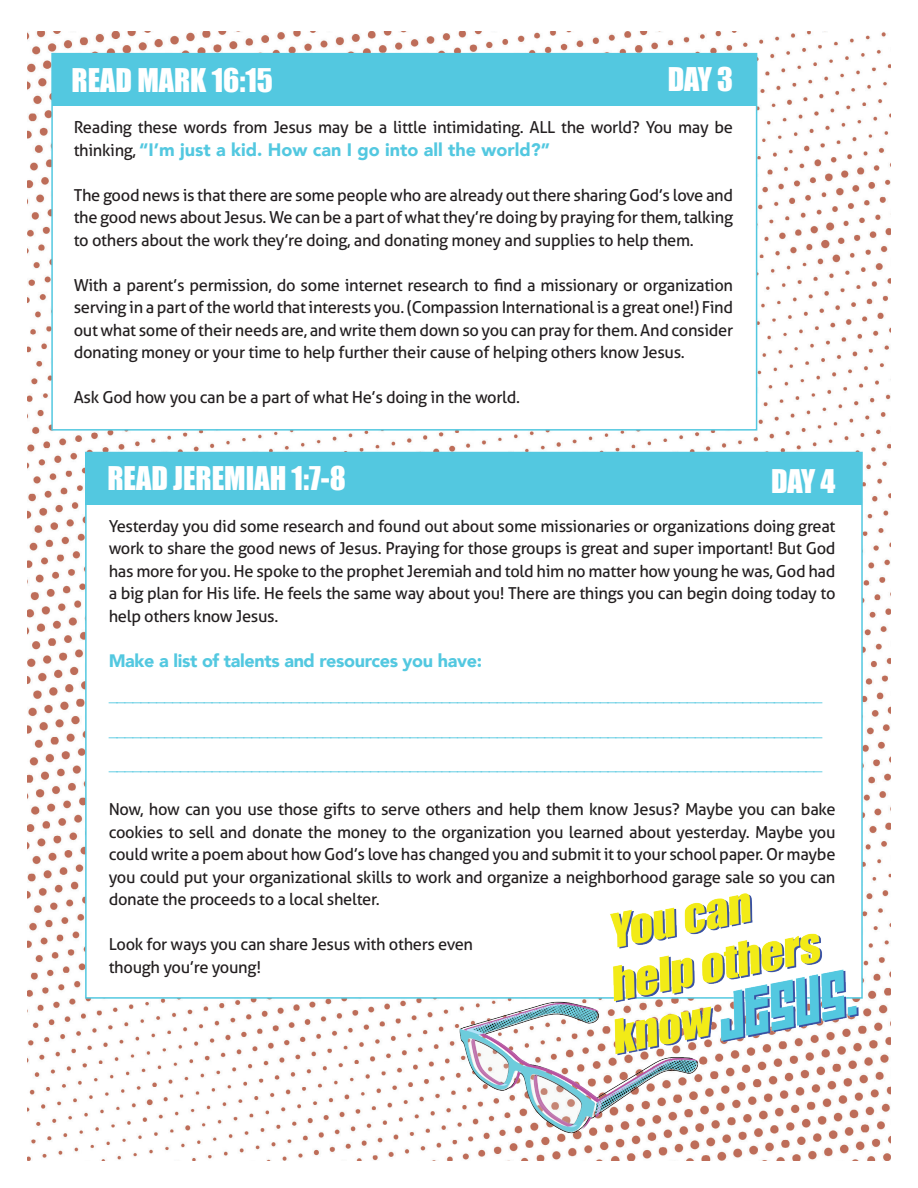
<style>
.page{position:relative;width:918px;height:1188px;background:#fff}
.page>*{position:absolute;margin:0;border:0;box-sizing:border-box;transform-origin:0 0}
.t1{font:30px "Impact";color:#fff}
.t2{font:900 18px "Avenir";letter-spacing:-.02em;color:#53c8e0}
.t3{font:900 18px "Avenir";color:#53c8e0}
.t4{font:16.5px/22.5px "Aller";letter-spacing:-.02em;color:#231f20;text-align:justify}
.s1{font-family:"Aller";font-weight:400;font-size:16.5px;color:#231f20}
</style>
<div class="page">
<img style="left:27px;top:31px;width:864px;height:1130px">
<div style="left:51px;top:53px;width:706px;height:378px;background:#fff;border:2px solid #53c8e0"></div>
<div style="left:52px;top:54px;width:705px;height:52px;background:#53c8e0"></div>
<div style="left:85px;top:452px;width:778px;height:547px;background:#fff;border:2px solid #53c8e0"></div>
<div style="left:86px;top:453px;width:776px;height:52px;background:#53c8e0"></div>
<img style="left:441px;top:877px;width:425px;height:284px">
<p class="t1" style="left:72px;top:56px;width:203px">READ MARK 16:15</p>
<p class="t1" style="left:668px;top:56px;width:67px">DAY 3</p>
<p class="t4" style="left:74px;top:116px;width:661px">Reading these words from Jesus may be a little intimidating. ALL the world? You may be</p>
<p class="t3" style="left:74px;top:134px;width:478px"><span class="s1">thinking,</span> “I’m just a kid. How can I go into all the world?”</p>
<p class="t4" style="left:74px;top:183px;width:661px">The good news is that there are some people who are already out there sharing God’s love and the good news about Jesus. We can be a part of what they’re doing by praying for them, talking to others about the work they’re doing, and donating money and supplies to help them.</p>
<p class="t4" style="left:74px;top:273px;width:661px">With a parent’s permission, do some internet research to find a missionary or organization serving in a part of the world that interests you. (Compassion International is a great one!) Find out what some of their needs are, and write them down so you can pray for them. And consider donating money or your time to help further their cause of helping others know Jesus.</p>
<p class="t4" style="left:74px;top:386px;width:448px">Ask God how you can be a part of what He’s doing in the world.</p>
<p class="t1" style="left:107px;top:455px;width:240px">READ JEREMIAH 1:7-8</p>
<p class="t1" style="left:771px;top:458px;width:66px">DAY 4</p>
<p class="t4" style="left:109px;top:515px;width:728px">Yesterday you did some research and found out about some missionaries or organizations doing great work to share the good news of Jesus. Praying for those groups is great and super important! But God has more for you. He spoke to the prophet Jeremiah and told him no matter how young he was, God had a big plan for His life. He feels the same way about you! There are things you can begin doing today to help others know Jesus.</p>
<p class="t2" style="left:109px;top:645px;width:375px">Make a list of talents and resources you have:</p>
<p class="t2" style="left:109px;top:680px;width:715px">__________________________________________________________________________________________</p>
<p class="t2" style="left:109px;top:714px;width:715px">__________________________________________________________________________________________</p>
<p class="t2" style="left:109px;top:749px;width:715px">__________________________________________________________________________________________</p>
<p class="t4" style="left:109px;top:798px;width:728px">Now, how can you use those gifts to serve others and help them know Jesus? Maybe you can bake cookies to sell and donate the money to the organization you learned about yesterday. Maybe you could write a poem about how God’s love has changed you and submit it to your school paper. Or maybe you could put your organizational skills to work and organize a neighborhood garage sale so you can donate the proceeds to a local shelter.</p>
<p class="t4" style="left:109px;top:933px;width:366px">Look for ways you can share Jesus with others even</p>
<p class="t4" style="left:109px;top:956px;width:154px">though you’re young!</p>
</div>
